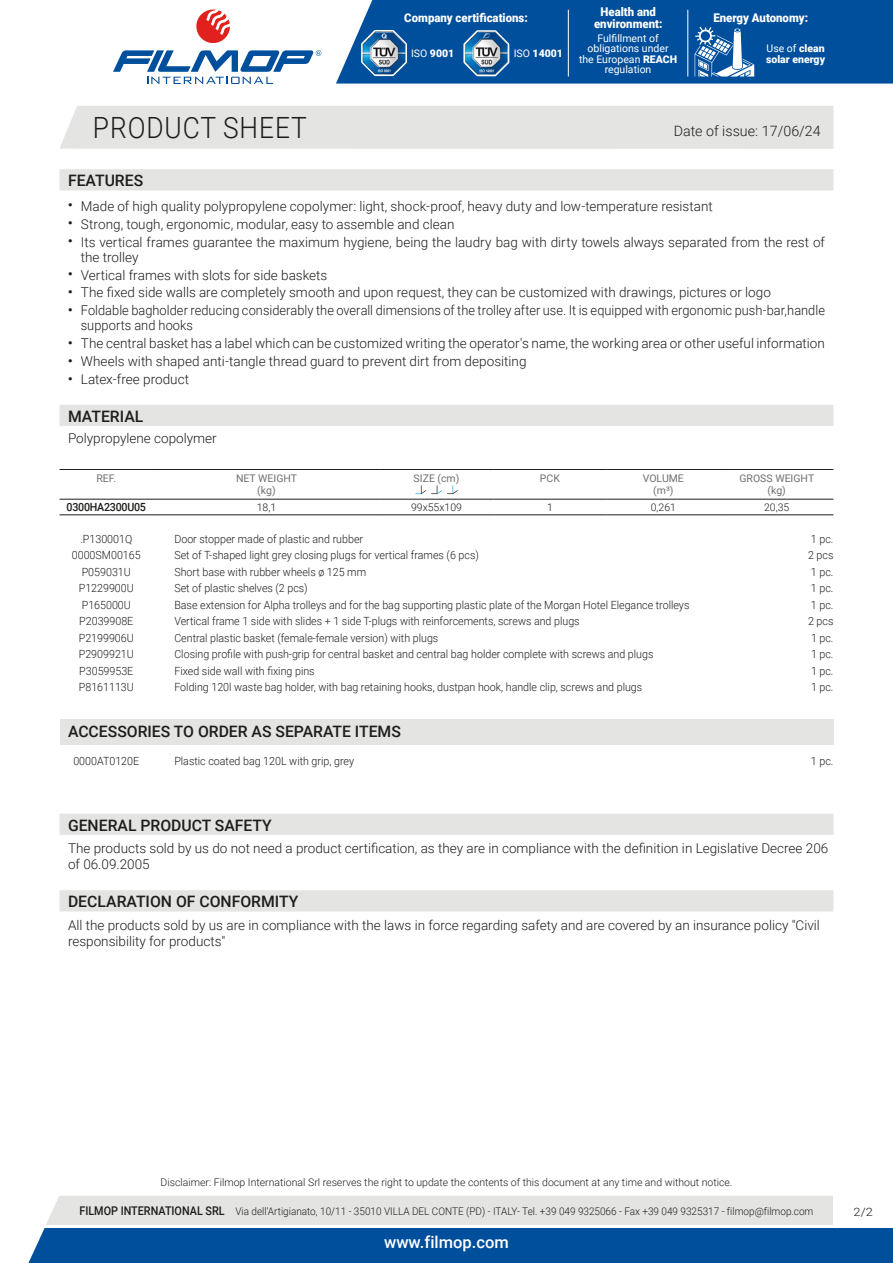
<style>
.page{position:relative;width:893px;height:1263px;background:#fff}
.page>*{position:absolute;margin:0;border:0;box-sizing:border-box;transform-origin:0 0}
.t1{font:300 29.25px "Roboto";letter-spacing:.035em;color:#1d1d1b;scale:.9 1}
.t2{font:500 16.5px "Roboto";color:#fff}
.t3{font:500 15.75px "Roboto";color:#1d1d1b}
.t4{font:300 14.25px "Roboto";color:#1d1d1b}
.t5{font:300 13.5px/16.2px "Roboto";color:#1d1d1b}
.t6{font:300 13.5px/15px "Roboto";color:#1d1d1b;scale:.95 1}
.t7{font:900 12px/12px "Roboto";color:#fff;text-align:center;scale:.95 1}
.t8{font:300 11.55px "Roboto";color:#1d1d1b;scale:1.11 1}
.t9{font:300 11.25px "Roboto";color:#1d1d1b;scale:.95 1}
.t10{font:500 11.25px "Roboto";letter-spacing:-.025em;color:#1d1d1b;scale:.95 1}
.t11{font:300 10.5px "Roboto";color:#1d1d1b}
.t12{font:300 10.5px "Roboto";color:#1d1d1b;scale:.95 1}
.t13{font:10.5px/10.5px "Roboto";color:#fff;text-align:center}
.t14{font:10.5px/12px "Roboto";color:#70706f;text-align:center}
.t15{font:900 10.5px/10.5px "Roboto";color:#fff}
.s1{font-weight:400}
.s2{font-weight:900}
.s3{font-weight:500;font-size:12px}
</style>
<div class="page">
<svg style="left:28px;top:1196px;width:865px;height:67px;background:#6793bc"></svg>
<div style="left:60px;top:106px;width:773px;height:43px;background:#e4e4e3"></div>
<svg style="left:196px;top:10px;width:34px;height:34px"></svg>
<svg style="left:113px;top:50px;width:208px;height:34px"></svg>
<div style="left:336px;top:0;width:557px;height:84px;background:#004f9c"></div>
<svg style="left:462px;top:28px;width:49px;height:50px"></svg>
<img style="left:465px;top:32px;width:43px;height:43px">
<svg style="left:360px;top:28px;width:48px;height:49px"></svg>
<img style="left:362px;top:31px;width:44px;height:44px">
<hr style="left:568px;top:10px;width:1px;height:67px;background:#fff">
<hr style="left:688px;top:10px;width:1px;height:67px;background:#fff">
<svg style="left:695px;top:27px;width:59px;height:50px"></svg>
<div style="left:60px;top:169px;width:773px;height:21px;background:#e4e4e3"></div>
<div style="left:60px;top:405px;width:773px;height:21px;background:#e4e4e3"></div>
<hr style="left:60px;top:469px;width:93px;height:1px;background:#1d1d1b">
<hr style="left:60px;top:499px;width:93px;height:1px;background:#1d1d1b">
<hr style="left:153px;top:469px;width:227px;height:1px;background:#1d1d1b">
<hr style="left:153px;top:499px;width:227px;height:1px;background:#1d1d1b">
<hr style="left:380px;top:469px;width:113px;height:1px;background:#1d1d1b">
<hr style="left:380px;top:499px;width:113px;height:1px;background:#1d1d1b">
<hr style="left:493px;top:469px;width:114px;height:1px;background:#1d1d1b">
<hr style="left:493px;top:499px;width:114px;height:1px;background:#1d1d1b">
<hr style="left:607px;top:469px;width:113px;height:1px;background:#1d1d1b">
<hr style="left:607px;top:499px;width:113px;height:1px;background:#1d1d1b">
<hr style="left:720px;top:469px;width:113px;height:1px;background:#1d1d1b">
<hr style="left:720px;top:499px;width:113px;height:1px;background:#1d1d1b">
<hr style="left:60px;top:515px;width:93px;height:1px;background:#1d1d1b">
<hr style="left:153px;top:515px;width:227px;height:1px;background:#1d1d1b">
<hr style="left:380px;top:515px;width:113px;height:1px;background:#1d1d1b">
<hr style="left:493px;top:515px;width:114px;height:1px;background:#1d1d1b">
<hr style="left:607px;top:515px;width:113px;height:1px;background:#1d1d1b">
<hr style="left:720px;top:515px;width:113px;height:1px;background:#1d1d1b">
<svg style="left:415px;top:485px;width:43px;height:9px"></svg>
<div style="left:60px;top:719px;width:773px;height:25px;background:#e4e4e3"></div>
<div style="left:60px;top:814px;width:773px;height:21px;background:#e4e4e3"></div>
<div style="left:60px;top:890px;width:773px;height:21px;background:#e4e4e3"></div>
<hr style="left:45px;top:1225px;width:848px;height:2px;background:#fff">
<div style="left:833px;top:1196px;width:60px;height:31px;background:#fff"></div>
<p class="t7" style="left:404px;top:11px;width:131px">Company certifications:</p>
<p class="t15" style="left:411px;top:48px;width:45px"><span class="s1">ISO</span> 9001</p>
<p class="t15" style="left:514px;top:48px;width:51px"><span class="s1">ISO</span> 14001</p>
<p class="t7" style="left:594px;top:5px;width:73px">Health and environment:</p>
<p class="t13" style="left:579px;top:32px;width:100px">Fulfillment of obligations under the European <span class="s2">REACH </span>regulation</p>
<p class="t7" style="left:713px;top:11px;width:101px">Energy Autonomy:</p>
<p class="t15" style="left:766px;top:43px;width:61px"><span class="s1">Use of</span> clean solar energy</p>
<h1 class="t1" style="left:93px;top:107px;width:239px">PRODUCT SHEET</h1>
<p class="t4" style="left:674px;top:121px;width:148px">Date of issue: 17/06/24</p>
<p class="t3" style="left:68px;top:170px;width:77px">FEATURES</p>
<p class="t5" style="left:68px;top:197px;width:646px"><sup>•</sup> Made of high quality polypropylene copolymer: light, shock-proof, heavy duty and low-temperature resistant</p>
<p class="t5" style="left:68px;top:215px;width:388px"><sup>•</sup> Strong, tough, ergonomic, modular, easy to assemble and clean</p>
<p class="t5" style="left:81px;top:234px;width:746px;line-height:15px;text-indent:-13px"><sup>•</sup> Its vertical frames guarantee the maximum hygiene, being the laudry bag with dirty towels always separated from the rest of the trolley</p>
<p class="t5" style="left:68px;top:266px;width:261px"><sup>•</sup> Vertical frames with slots for side baskets</p>
<p class="t5" style="left:68px;top:284px;width:705px"><sup>•</sup> The fixed side walls are completely smooth and upon request, they can be customized with drawings, pictures or logo</p>
<p class="t6" style="left:81px;top:303px;width:785px;text-indent:-13px"><sup>•</sup> Foldable bagholder reducing considerably the overall dimensions of the trolley after use. It is equipped with ergonomic push-bar,handle supports and hooks</p>
<p class="t5" style="left:68px;top:335px;width:758px"><sup>•</sup> The central basket has a label which can be customized writing the operator's name, the working area or other useful information</p>
<p class="t5" style="left:68px;top:353px;width:460px"><sup>•</sup> Wheels with shaped anti-tangle thread guard to prevent dirt from depositing</p>
<p class="t5" style="left:68px;top:371px;width:123px"><sup>•</sup> Latex-free product</p>
<p class="t3" style="left:68px;top:405px;width:77px">MATERIAL</p>
<p class="t5" style="left:68px;top:430px;width:150px">Polypropylene copolymer</p>
<p class="t14" style="left:96px;top:472px;width:21px">REF.</p>
<p class="t14" style="left:236px;top:472px;width:63px">NET WEIGHT (kg)</p>
<p class="t14" style="left:414px;top:472px;width:47px">SIZE (cm)</p>
<p class="t14" style="left:540px;top:472px;width:22px">PCK</p>
<p class="t14" style="left:643px;top:472px;width:43px">VOLUME (m³)</p>
<p class="t14" style="left:739px;top:472px;width:76px">GROSS WEIGHT (kg)</p>
<p class="t10" style="left:67px;top:499px;width:85px">0300HA2300U05</p>
<p class="t11" style="left:257px;top:500px;width:21px">18,1</p>
<p class="t11" style="left:411px;top:500px;width:52px">99x55x109</p>
<p class="t11" style="left:547px;top:500px;width:7px">1</p>
<p class="t11" style="left:651px;top:500px;width:27px">0,261</p>
<p class="t11" style="left:764px;top:500px;width:27px">20,35</p>
<p class="t9" style="left:80px;top:531px;width:56px">.P130001Q</p>
<p class="t9" style="left:174px;top:531px;width:200px">Door stopper made of plastic and rubber</p>
<p class="t9" style="left:811px;top:531px;width:25px">1 pc.</p>
<p class="t9" style="left:72px;top:547px;width:74px">0000SM00165</p>
<p class="t9" style="left:174px;top:547px;width:322px">Set of T-shaped light grey closing plugs for vertical frames (6 pcs)</p>
<p class="t9" style="left:808px;top:547px;width:28px">2 pcs</p>
<p class="t9" style="left:82px;top:564px;width:53px">P059031U</p>
<p class="t9" style="left:174px;top:564px;width:203px">Short base with rubber wheels ø 125 mm</p>
<p class="t9" style="left:811px;top:564px;width:25px">1 pc.</p>
<p class="t9" style="left:79px;top:580px;width:59px">P1229900U</p>
<p class="t9" style="left:174px;top:580px;width:142px">Set of plastic shelves (2 pcs)</p>
<p class="t9" style="left:811px;top:580px;width:25px">1 pc.</p>
<p class="t9" style="left:82px;top:597px;width:53px">P165000U</p>
<p class="t9" style="left:174px;top:597px;width:544px">Base extension for Alpha trolleys and for the bag supporting plastic plate of the Morgan Hotel Elegance trolleys</p>
<p class="t9" style="left:811px;top:597px;width:25px">1 pc.</p>
<p class="t9" style="left:79px;top:613px;width:58px">P2039908E</p>
<p class="t9" style="left:174px;top:613px;width:428px">Vertical frame 1 side with slides + 1 side T-plugs with reinforcements, screws and plugs</p>
<p class="t9" style="left:808px;top:613px;width:28px">2 pcs</p>
<p class="t9" style="left:79px;top:630px;width:59px">P2199906U</p>
<p class="t9" style="left:174px;top:630px;width:279px">Central plastic basket (female-female version) with plugs</p>
<p class="t9" style="left:811px;top:630px;width:25px">1 pc.</p>
<p class="t9" style="left:79px;top:646px;width:59px">P2909921U</p>
<p class="t9" style="left:174px;top:646px;width:506px">Closing profile with push-grip for central basket and central bag holder complete with screws and plugs</p>
<p class="t9" style="left:811px;top:646px;width:25px">1 pc.</p>
<p class="t9" style="left:79px;top:663px;width:58px">P3059953E</p>
<p class="t9" style="left:174px;top:663px;width:149px">Fixed side wall with fixing pins</p>
<p class="t9" style="left:811px;top:663px;width:25px">1 pc.</p>
<p class="t9" style="left:79px;top:679px;width:59px">P8161113U</p>
<p class="t9" style="left:174px;top:679px;width:494px">Folding 120l waste bag holder, with bag retaining hooks, dustpan hook, handle clip, screws and plugs</p>
<p class="t9" style="left:811px;top:679px;width:25px">1 pc.</p>
<p class="t3" style="left:68px;top:720px;width:334px">ACCESSORIES TO ORDER AS SEPARATE ITEMS</p>
<p class="t9" style="left:73px;top:753px;width:71px">0000AT0120E</p>
<p class="t9" style="left:174px;top:753px;width:191px">Plastic coated bag 120L with grip, grey</p>
<p class="t9" style="left:811px;top:753px;width:25px">1 pc.</p>
<p class="t3" style="left:68px;top:814px;width:205px">GENERAL PRODUCT SAFETY</p>
<p class="t5" style="left:68px;top:840px;width:762px">The products sold by us do not need a product certification, as they are in compliance with the definition in Legislative Decree 206 of 06.09.2005</p>
<p class="t3" style="left:68px;top:891px;width:232px">DECLARATION OF CONFORMITY</p>
<p class="t5" style="left:68px;top:916px;width:753px">All the products sold by us are in compliance with the laws in force regarding safety and are covered by an insurance policy "Civil responsibility for products"</p>
<p class="t11" style="left:160px;top:1175px;width:573px">Disclaimer: Filmop International Srl reserves the right to update the contents of this document at any time and without notice.</p>
<p class="t12" style="left:79px;top:1204px;width:774px"><span class="s3">FILMOP INTERNATIONAL SRL</span> Via dell’Artigianato, 10/11 - 35010 VILLA DEL CONTE (PD) - ITALY- Tel. +39 049 9325066 - Fax +39 049 9325317 - filmop@filmop.com</p>
<p class="t2" style="left:384px;top:1230px;width:126px">www.filmop.com</p>
<p class="t8" style="left:854px;top:1204px;width:19px">2/2</p>
</div>
